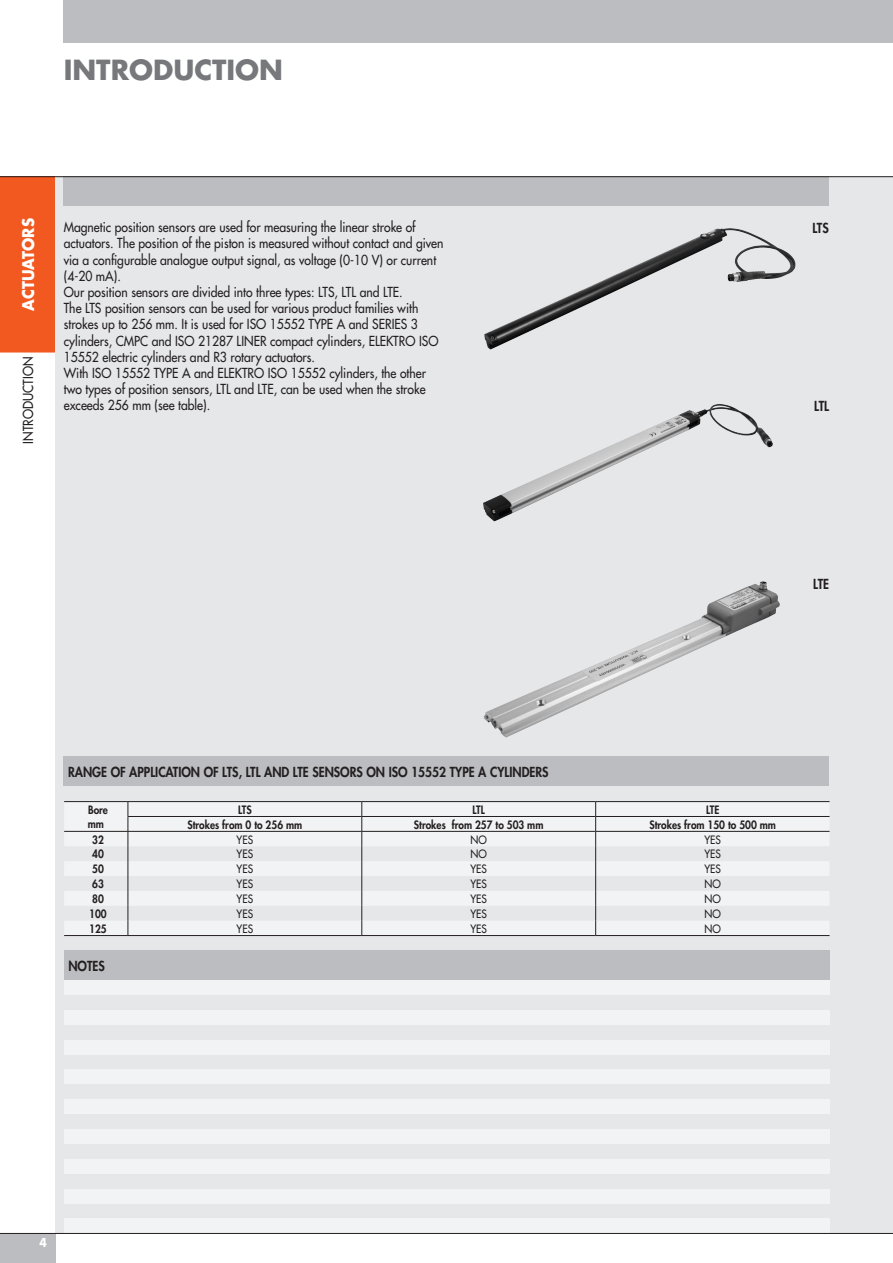
<style>
.page{position:relative;width:893px;height:1263px;background:#fff}
.page>*{position:absolute;margin:0;border:0;box-sizing:border-box;transform-origin:0 0}
.t1{font:700 27px "Futura Std";color:#76787b}
.t2{font:700 15.75px "Futura Std";color:#fff;scale:.95 1}
.t3{font:500 13.5px/16.2px "Futura Std";color:#231f20;scale:.9 1}
.t4{font:800 13.5px "Futura Std";color:#231f20;scale:.9 1}
.t5{font:700 12px "Futura Std";color:#fff;scale:.9 1}
.t6{font:800 11.25px "Futura Std";color:#231f20;scale:.9 1}
.t7{font:500 11.25px "Futura Std";color:#231f20;scale:.9 1}
</style>
<div class="page">
<div style="left:0;top:1233px;width:55px;height:30px;background:#bcbdc0"></div>
<div style="left:64px;top:0;width:829px;height:43px;background:#bcbdc0"></div>
<div style="left:0;top:176px;width:55px;height:177px;background:#f15921"></div>
<hr style="left:0;top:352px;width:55px;height:3px;background:#fff">
<div style="left:55px;top:176px;width:838px;height:1057px;background:#e6e7e9"></div>
<div style="left:64px;top:176px;width:765px;height:30px;background:#bcbdc0"></div>
<hr style="left:0;top:176px;width:893px;height:1px;background:#231f20">
<div style="left:64px;top:756px;width:765px;height:30px;background:#bcbdc0"></div>
<svg style="left:64px;top:802px;width:765px;height:133px;fill:#f2f3f4"></svg>
<hr style="left:128px;top:816px;width:234px;height:1px;background:#231f20">
<hr style="left:362px;top:816px;width:233px;height:1px;background:#231f20">
<hr style="left:596px;top:816px;width:233px;height:1px;background:#231f20">
<hr style="left:64px;top:831px;width:64px;height:1px;background:#231f20">
<hr style="left:128px;top:831px;width:234px;height:1px;background:#231f20">
<hr style="left:362px;top:831px;width:234px;height:1px;background:#231f20">
<hr style="left:596px;top:831px;width:233px;height:1px;background:#231f20">
<svg style="left:128px;top:802px;width:1px;height:133px"></svg>
<svg style="left:362px;top:802px;width:1px;height:133px"></svg>
<svg style="left:595px;top:802px;width:1px;height:133px"></svg>
<hr style="left:64px;top:935px;width:64px;height:1px;background:#231f20">
<hr style="left:128px;top:935px;width:234px;height:1px;background:#231f20">
<hr style="left:362px;top:935px;width:234px;height:1px;background:#231f20">
<hr style="left:596px;top:935px;width:233px;height:1px;background:#231f20">
<hr style="left:64px;top:801px;width:64px;height:1px;background:#231f20">
<hr style="left:128px;top:801px;width:234px;height:1px;background:#231f20">
<hr style="left:362px;top:801px;width:234px;height:1px;background:#231f20">
<hr style="left:596px;top:801px;width:233px;height:1px;background:#231f20">
<div style="left:64px;top:950px;width:765px;height:30px;background:#bcbdc0"></div>
<div style="left:64px;top:1159px;width:765px;height:15px;background:#f2f3f4"></div>
<div style="left:64px;top:1188px;width:765px;height:15px;background:#f2f3f4"></div>
<div style="left:64px;top:1218px;width:765px;height:15px;background:#f2f3f4"></div>
<div style="left:64px;top:1129px;width:765px;height:15px;background:#f2f3f4"></div>
<div style="left:64px;top:1099px;width:765px;height:15px;background:#f2f3f4"></div>
<div style="left:64px;top:1069px;width:765px;height:15px;background:#f2f3f4"></div>
<div style="left:64px;top:1040px;width:765px;height:14px;background:#f2f3f4"></div>
<div style="left:64px;top:1010px;width:765px;height:15px;background:#f2f3f4"></div>
<div style="left:64px;top:980px;width:765px;height:15px;background:#f2f3f4"></div>
<hr style="left:0;top:1233px;width:893px;height:1px;background:#231f20">
<img style="left:484px;top:228px;width:309px;height:122px">
<img style="left:483px;top:404px;width:290px;height:118px">
<img style="left:484px;top:581px;width:296px;height:156px">
<h1 class="t1" style="left:64px;top:52px;width:221px">INTRODUCTION</h1>
<p class="t2" style="left:18px;top:311px;width:99px;rotate:-90deg">ACTUATORS</p>
<p class="t3" style="left:20px;top:444px;width:98px;rotate:-90deg">INTRODUCTION</p>
<p class="t3" style="left:64px;top:219px;width:423px">Magnetic position sensors are used for measuring the linear stroke of actuators. The position of the piston is measured without contact and given via a configurable analogue output signal, as voltage (0-10 V) or current (4-20 mA).<br>Our position sensors are divided into three types: LTS, LTL and LTE.<br>The LTS position sensors can be used for various product families with strokes up to 256 mm. It is used for ISO 15552 TYPE A and SERIES 3 cylinders, CMPC and ISO 21287 LINER compact cylinders, ELEKTRO ISO 15552 electric cylinders and R3 rotary actuators.<br>With ISO 15552 TYPE A and ELEKTRO ISO 15552 cylinders, the other two types of position sensors, LTL and LTE, can be used when the stroke exceeds 256 mm (see table).</p>
<p class="t4" style="left:812px;top:219px;width:20px">LTS</p>
<p class="t4" style="left:814px;top:397px;width:18px">LTL</p>
<p class="t4" style="left:813px;top:576px;width:19px">LTE</p>
<p class="t4" style="left:68px;top:763px;width:535px">RANGE OF APPLICATION OF LTS, LTL AND LTE SENSORS ON ISO 15552 TYPE A CYLINDERS</p>
<p class="t6" style="left:88px;top:802px;width:24px">Bore</p>
<p class="t6" style="left:238px;top:802px;width:17px">LTS</p>
<p class="t6" style="left:473px;top:802px;width:15px">LTL</p>
<p class="t6" style="left:706px;top:802px;width:16px">LTE</p>
<p class="t6" style="left:88px;top:817px;width:20px">mm</p>
<p class="t6" style="left:187px;top:817px;width:129px">Strokes from 0 to 256 mm</p>
<p class="t6" style="left:414px;top:817px;width:145px">Strokes from 257 to 503 mm</p>
<p class="t6" style="left:649px;top:817px;width:142px">Strokes from 150 to 500 mm</p>
<p class="t6" style="left:92px;top:832px;width:15px">32</p>
<p class="t7" style="left:237px;top:832px;width:20px">YES</p>
<p class="t7" style="left:471px;top:832px;width:20px">NO</p>
<p class="t7" style="left:704px;top:832px;width:20px">YES</p>
<p class="t6" style="left:92px;top:847px;width:15px">40</p>
<p class="t7" style="left:237px;top:847px;width:20px">YES</p>
<p class="t7" style="left:471px;top:847px;width:20px">NO</p>
<p class="t7" style="left:704px;top:847px;width:20px">YES</p>
<p class="t6" style="left:92px;top:862px;width:15px">50</p>
<p class="t7" style="left:237px;top:862px;width:20px">YES</p>
<p class="t7" style="left:470px;top:862px;width:20px">YES</p>
<p class="t7" style="left:704px;top:862px;width:20px">YES</p>
<p class="t6" style="left:92px;top:877px;width:15px">63</p>
<p class="t7" style="left:237px;top:877px;width:20px">YES</p>
<p class="t7" style="left:470px;top:877px;width:20px">YES</p>
<p class="t7" style="left:705px;top:877px;width:20px">NO</p>
<p class="t6" style="left:92px;top:892px;width:15px">80</p>
<p class="t7" style="left:237px;top:892px;width:20px">YES</p>
<p class="t7" style="left:470px;top:892px;width:20px">YES</p>
<p class="t7" style="left:705px;top:892px;width:20px">NO</p>
<p class="t6" style="left:89px;top:906px;width:21px">100</p>
<p class="t7" style="left:237px;top:907px;width:20px">YES</p>
<p class="t7" style="left:470px;top:907px;width:20px">YES</p>
<p class="t7" style="left:705px;top:907px;width:20px">NO</p>
<p class="t6" style="left:89px;top:921px;width:21px">125</p>
<p class="t7" style="left:237px;top:921px;width:20px">YES</p>
<p class="t7" style="left:470px;top:921px;width:20px">YES</p>
<p class="t7" style="left:705px;top:921px;width:20px">NO</p>
<p class="t4" style="left:68px;top:957px;width:42px">NOTES</p>
<p class="t5" style="left:39px;top:1235px;width:10px">4</p>
</div>
